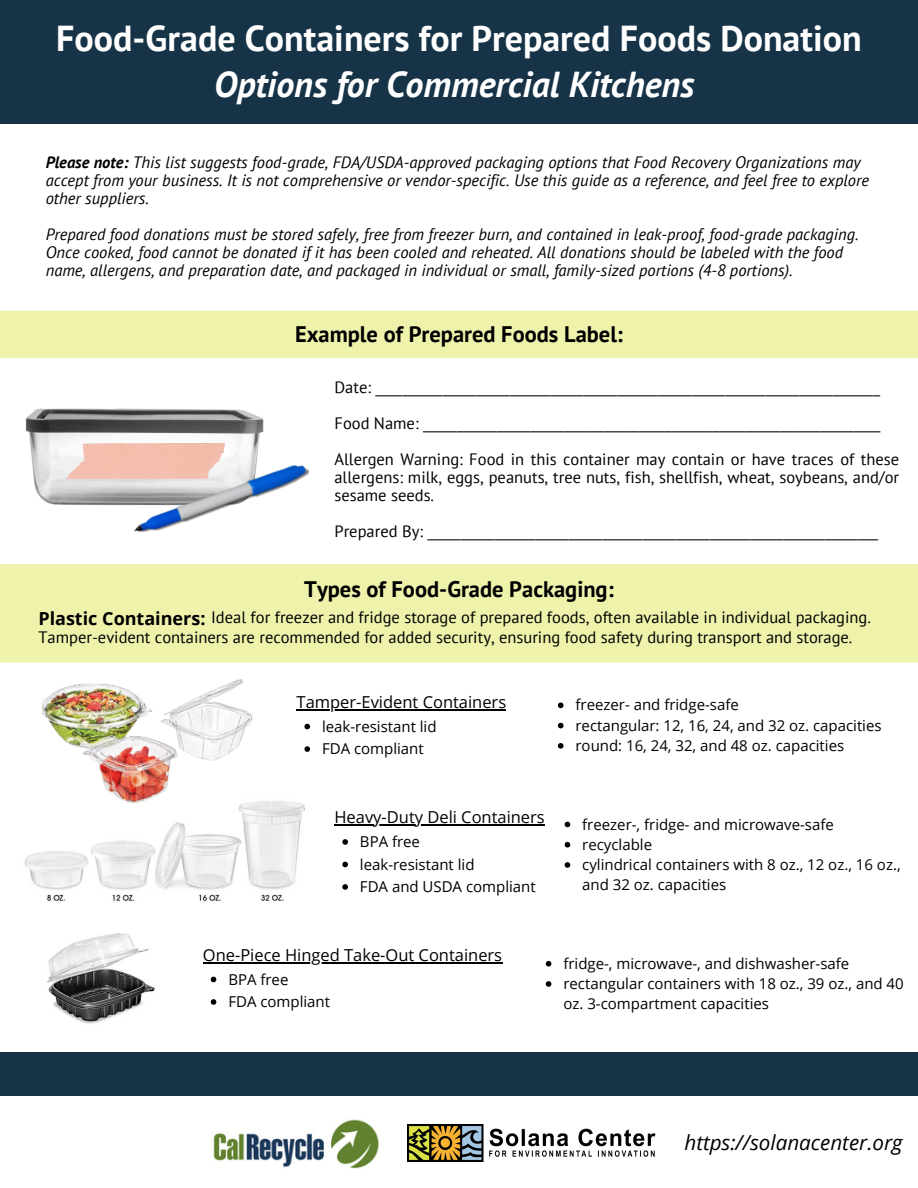
<style>
.page{position:relative;width:918px;height:1188px;background:#fff}
.page>*{position:absolute;margin:0;border:0;box-sizing:border-box;transform-origin:0 0}
.t1{font:700 36px/46.2px "PT Sans";color:#fff;text-align:center}
.t2{font:700 22.5px "PT Sans";color:#000}
.t3{font:italic 20.7px "Open Sans";color:#000}
.t4{font:700 18px "Open Sans";color:#000}
.t5{font:16.5px/18px "PT Sans";color:#000;text-align:justify}
.t6{font:italic 16.5px/18px "PT Sans";color:#000}
.t7{font:16.5px "Open Sans";color:#000}
.t8{font:15px/20.2px "Open Sans";color:#000}
.s1{font-style:italic}
.s2{font-weight:700}
</style>
<div class="page">
<div style="left:0;top:311px;width:918px;height:47px;background:#eef2ab"></div>
<div style="left:0;top:0;width:918px;height:124px;background:#173347"></div>
<img style="left:199px;top:679px;width:54px;height:82px">
<img style="left:24px;top:801px;width:281px;height:101px">
<img style="left:24px;top:684px;width:175px;height:124px">
<div style="left:0;top:564px;width:918px;height:99px;background:#eef2ab"></div>
<img style="left:407px;top:1125px;width:249px;height:37px">
<img style="left:47px;top:933px;width:108px;height:91px">
<img style="left:25px;top:408px;width:116px;height:98px">
<img style="left:68px;top:443px;width:66px;height:35px">
<img style="left:134px;top:409px;width:178px;height:185px">
<div style="left:0;top:1052px;width:918px;height:44px;background:#173347"></div>
<img style="left:213px;top:1119px;width:166px;height:49px">
<hr style="left:297px;top:709px;width:209px;height:1px;background:#000">
<svg style="left:304px;top:724px;width:6px;height:5px"></svg>
<svg style="left:304px;top:746px;width:6px;height:6px"></svg>
<svg style="left:558px;top:703px;width:6px;height:5px"></svg>
<svg style="left:558px;top:723px;width:6px;height:5px"></svg>
<svg style="left:558px;top:743px;width:6px;height:6px"></svg>
<hr style="left:334px;top:825px;width:211px;height:1px;background:#000">
<svg style="left:342px;top:839px;width:6px;height:6px"></svg>
<svg style="left:342px;top:862px;width:6px;height:5px"></svg>
<svg style="left:342px;top:884px;width:6px;height:6px"></svg>
<svg style="left:565px;top:822px;width:5px;height:5px"></svg>
<svg style="left:565px;top:842px;width:5px;height:6px"></svg>
<svg style="left:565px;top:862px;width:5px;height:6px"></svg>
<hr style="left:203px;top:962px;width:299px;height:1px;background:#000">
<svg style="left:211px;top:977px;width:5px;height:5px"></svg>
<svg style="left:211px;top:999px;width:5px;height:6px"></svg>
<svg style="left:546px;top:961px;width:5px;height:6px"></svg>
<svg style="left:546px;top:981px;width:5px;height:6px"></svg>
<h5 class="t1" style="left:56px;top:14px;width:807px">Food-Grade Containers for Prepared Foods Donation<br><span class="s1">Options for Commercial Kitchens</span></h5>
<h1 class="t6" style="left:46px;top:153px;width:825px"><span class="s2">Please note:</span> This list suggests food-grade, FDA/USDA-approved packaging options that Food Recovery Organizations may accept from your business. It is not comprehensive or vendor-specific. Use this guide as a reference, and feel free to explore other suppliers.</h1>
<h5 class="t6" style="left:46px;top:225px;width:814px">Prepared food donations must be stored safely, free from freezer burn, and contained in leak-proof, food-grade packaging.<br>Once cooked, food cannot be donated if it has been cooled and reheated. All donations should be labeled with the food name, allergens, and preparation date, and packaged in individual or small, family-sized portions (4-8 portions).</h5>
<h2 class="t2" style="left:295px;top:319px;width:329px">Example of Prepared Foods Label:</h2>
<h5 class="t5" style="left:334px;top:378px;width:547px">Date: ___________________________________________________________________________</h5>
<h5 class="t5" style="left:334px;top:414px;width:548px">Food Name: ____________________________________________________________________</h5>
<h5 class="t5" style="left:334px;top:450px;width:566px">Allergen Warning: Food in this container may contain or have traces of these allergens: milk, eggs, peanuts, tree nuts, fish, shellfish, wheat, soybeans, and/or sesame seeds.</h5>
<h5 class="t5" style="left:334px;top:522px;width:545px">Prepared By: ___________________________________________________________________</h5>
<p class="t2" style="left:304px;top:574px;width:311px">Types of Food-Grade Packaging:</p>
<p class="t5" style="left:211px;top:608px;width:661px">Ideal for freezer and fridge storage of prepared foods, often available in individual packaging.</p>
<p class="t4" style="left:38px;top:606px;width:169px">Plastic Containers:</p>
<h2 class="t5" style="left:38px;top:627px;width:816px">Tamper-evident containers are recommended for added security, ensuring food safety during transport and storage.</h2>
<h4 class="t7" style="left:297px;top:690px;width:211px">Tamper-Evident Containers</h4>
<h5 class="t8" style="left:322px;top:716px;width:116px">leak-resistant lid</h5>
<h5 class="t8" style="left:322px;top:738px;width:103px">FDA compliant</h5>
<p class="t8" style="left:576px;top:694px;width:165px">freezer- and fridge-safe</p>
<p class="t8" style="left:576px;top:715px;width:308px">rectangular: 12, 16, 24, and 32 oz. capacities</p>
<h5 class="t8" style="left:576px;top:735px;width:270px">round: 16, 24, 32, and 48 oz. capacities</h5>
<p class="t7" style="left:334px;top:806px;width:212px">Heavy-Duty Deli Containers</p>
<p class="t8" style="left:360px;top:831px;width:62px">BPA free</p>
<p class="t8" style="left:360px;top:854px;width:116px">leak-resistant lid</p>
<h5 class="t8" style="left:360px;top:876px;width:177px">FDA and USDA compliant</h5>
<p class="t8" style="left:582px;top:814px;width:253px">freezer-, fridge- and microwave-safe</p>
<p class="t8" style="left:582px;top:834px;width:71px">recyclable</p>
<p class="t8" style="left:582px;top:854px;width:320px">cylindrical containers with 8 oz., 12 oz., 16 oz., and 32 oz. capacities</p>
<p class="t7" style="left:203px;top:943px;width:301px">One-Piece Hinged Take-Out Containers</p>
<p class="t8" style="left:228px;top:969px;width:62px">BPA free</p>
<p class="t8" style="left:228px;top:991px;width:103px">FDA compliant</p>
<p class="t8" style="left:563px;top:953px;width:287px">fridge-, microwave-, and dishwasher-safe</p>
<p class="t8" style="left:563px;top:973px;width:342px">rectangular containers with 18 oz., 39 oz., and 40 oz. 3-compartment capacities</p>
<p class="t3" style="left:684px;top:1128px;width:220px">https://solanacenter.org</p>
</div>
